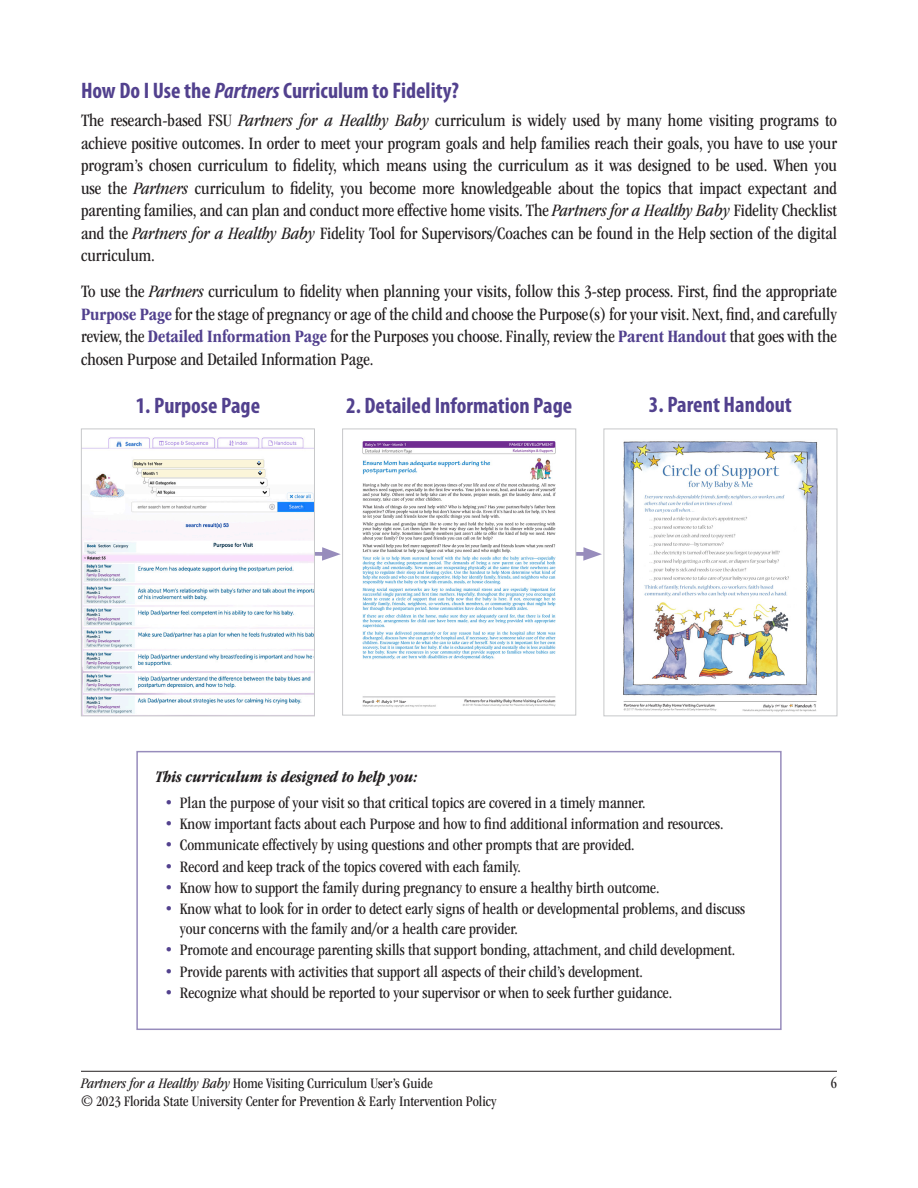
<style>
.page{position:relative;width:918px;height:1188px;background:#fff}
.page>*{position:absolute;margin:0;border:0;box-sizing:border-box;transform-origin:0 0}
.t1{font:700 condensed 22.5px "Myriad Pro";color:#52418e}
.t2{font:condensed 18px/22.5px "ITC Garamond Std";color:#231f20;text-align:justify}
.t3{font:condensed 16.5px/19.8px "ITC Garamond Std";color:#231f20}
.t4{font:italic 700 condensed 16.5px "ITC Garamond Std";color:#231f20}
.t5{font:condensed 15px/18px "ITC Garamond Std";color:#231f20}
.s1{font-style:italic}
.s2{font-weight:700;color:#52418e}
.s3{color:#52418e}
</style>
<div class="page">
<hr style="left:81px;top:1071px;width:756px;height:1px;background:#231f20">
<img style="left:623px;top:441px;width:195px;height:271px">
<div style="left:604px;top:429px;width:233px;height:287px;border:1px solid #c7c8ca"></div>
<div style="left:136px;top:751px;width:646px;height:279px;border:2px solid #978cbc"></div>
<svg style="left:315px;top:552px;width:7px;height:4px"></svg>
<svg style="left:322px;top:547px;width:19px;height:14px"></svg>
<img style="left:83px;top:437px;width:230px;height:277px">
<div style="left:81px;top:429px;width:234px;height:287px;border:1px solid #c7c8ca"></div>
<svg style="left:576px;top:552px;width:7px;height:4px"></svg>
<svg style="left:583px;top:547px;width:19px;height:14px"></svg>
<img style="left:362px;top:441px;width:194px;height:267px">
<div style="left:342px;top:429px;width:234px;height:287px;border:1px solid #c7c8ca"></div>
<p class="t1" style="left:81px;top:76px;width:380px">How Do I Use the <span class="s1">Partners</span> Curriculum to Fidelity?</p>
<p class="t2" style="left:81px;top:110px;width:758px">The research‑based FSU <span class="s1">Partners for a Healthy Baby</span> curriculum is widely used by many home visiting programs to achieve positive outcomes. In order to meet your program goals and help families reach their goals, you have to use your program’s chosen curriculum to fidelity, which means using the curriculum as it was designed to be used. When you use the <span class="s1">Partners</span> curriculum to fidelity, you become more knowledgeable about the topics that impact expectant and parenting families, and can plan and conduct more effective home visits. The <span class="s1">Partners for a Healthy Baby</span> Fidelity Checklist and the <span class="s1">Partners for a Healthy Baby</span> Fidelity Tool for Supervisors/Coaches can be found in the Help section of the digital curriculum.</p>
<p class="t2" style="left:81px;top:281px;width:758px">To use the <span class="s1">Partners</span> curriculum to fidelity when planning your visits, follow this 3‑step process. First, find the appropriate <span class="s2">Purpose Page</span> for the stage of pregnancy or age of the child and choose the Purpose(s) for your visit. Next, find, and carefully review, the <span class="s2">Detailed Information Page</span> for the Purposes you choose. Finally, review the <span class="s2">Parent Handout</span> that goes with the chosen Purpose and Detailed Information Page.</p>
<p class="t1" style="left:136px;top:391px;width:126px">1. Purpose Page</p>
<p class="t1" style="left:346px;top:391px;width:228px">2. Detailed Information Page</p>
<p class="t1" style="left:649px;top:391px;width:144px">3. Parent Handout</p>
<p class="t4" style="left:156px;top:768px;width:263px">This curriculum is designed to help you:</p>
<p class="t3" style="left:165px;top:793px;width:482px"><span class="s3">•</span> Plan the purpose of your visit so that critical topics are covered in a timely manner.</p>
<p class="t3" style="left:165px;top:814px;width:560px"><span class="s3">•</span> Know important facts about each Purpose and how to find additional information and resources.</p>
<p class="t3" style="left:165px;top:835px;width:471px"><span class="s3">•</span> Communicate effectively by using questions and other prompts that are provided.</p>
<p class="t3" style="left:165px;top:857px;width:358px"><span class="s3">•</span> Record and keep track of the topics covered with each family.</p>
<p class="t3" style="left:165px;top:878px;width:496px"><span class="s3">•</span> Know how to support the family during pregnancy to ensure a healthy birth outcome.</p>
<p class="t3" style="left:180px;top:899px;width:567px;text-indent:-15px"><span class="s3">•</span> Know what to look for in order to detect early signs of health or developmental problems, and discuss your concerns with the family and/or a health care provider.</p>
<p class="t3" style="left:165px;top:940px;width:572px"><span class="s3">•</span> Promote and encourage parenting skills that support bonding, attachment, and child development.</p>
<p class="t3" style="left:165px;top:962px;width:480px"><span class="s3">•</span> Provide parents with activities that support all aspects of their child’s development.</p>
<p class="t3" style="left:165px;top:983px;width:509px"><span class="s3">•</span> Recognize what should be reported to your supervisor or when to seek further guidance.</p>
<p class="t5" style="left:81px;top:1074px;width:417px"><span class="s1">Partners for a Healthy Baby</span> Home Visiting Curriculum User’s Guide<br>© 2023 Florida State University Center for Prevention &amp; Early Intervention Policy</p>
<p class="t5" style="left:831px;top:1074px;width:8px">6</p>
</div>
